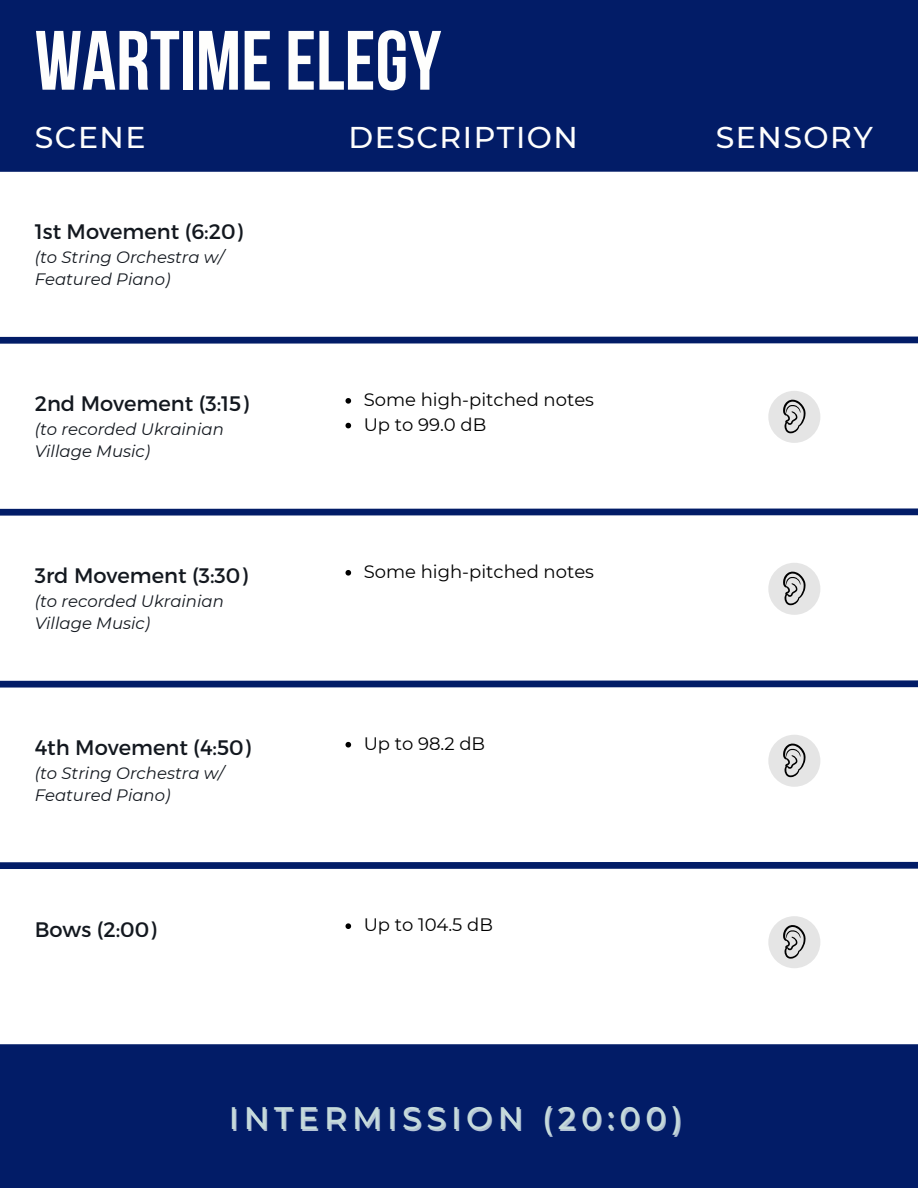
<style>
.page{position:relative;width:918px;height:1188px;background:#fff}
.page>*{position:absolute;margin:0;border:0;box-sizing:border-box;transform-origin:0 0}
.t1{font:700 84px "Bebas Neue";color:#fefefd}
.t2{font:500 31.05px "Montserrat";letter-spacing:.17em;color:rgb(236 247 248/.77)}
.t3{font:500 30px "Montserrat";letter-spacing:.05em;color:#fefefd}
.t4{font:21px "Montserrat";color:#13181f}
.t5{font:18px "Montserrat";color:#000}
.t6{font:italic 16.5px/22.5px "Montserrat";color:#13181f}
</style>
<div class="page">
<div style="left:0;top:0;width:918px;height:172px;background:#021c67"></div>
<div style="left:0;top:337px;width:918px;height:7px;background:#021c67"></div>
<div style="left:0;top:508px;width:918px;height:8px;background:#021c67"></div>
<div style="left:0;top:680px;width:918px;height:8px;background:#021c67"></div>
<div style="left:0;top:862px;width:918px;height:7px;background:#021c67"></div>
<div style="left:768px;top:391px;width:52px;height:52px;background:#e5e5e5;border-radius:50%"></div>
<svg style="left:783px;top:400px;width:23px;height:33px"></svg>
<svg style="left:346px;top:398px;width:5px;height:6px"></svg>
<svg style="left:346px;top:423px;width:5px;height:5px"></svg>
<div style="left:768px;top:563px;width:52px;height:52px;background:#e5e5e5;border-radius:50%"></div>
<svg style="left:783px;top:572px;width:23px;height:33px"></svg>
<svg style="left:346px;top:570px;width:5px;height:6px"></svg>
<div style="left:768px;top:735px;width:52px;height:52px;background:#e5e5e5;border-radius:50%"></div>
<svg style="left:783px;top:743px;width:23px;height:34px"></svg>
<svg style="left:346px;top:742px;width:5px;height:6px"></svg>
<div style="left:768px;top:916px;width:52px;height:52px;background:#e5e5e5;border-radius:50%"></div>
<svg style="left:783px;top:925px;width:23px;height:34px"></svg>
<svg style="left:346px;top:923px;width:5px;height:6px"></svg>
<div style="left:0;top:1044px;width:918px;height:144px;background:#021c67"></div>
<p class="t1" style="left:35px;top:27px;width:408px">WARTIME ELEGY</p>
<p class="t3" style="left:35px;top:119px;width:112px">SCENE</p>
<p class="t3" style="left:348px;top:119px;width:231px">DESCRIPTION</p>
<p class="t3" style="left:716px;top:119px;width:159px">SENSORY</p>
<p class="t4" style="left:35px;top:218px;width:210px">1st Movement (6:20)</p>
<p class="t6" style="left:35px;top:246px;width:191px">(to String Orchestra w/<br>Featured Piano)</p>
<p class="t4" style="left:35px;top:390px;width:215px">2nd Movement (3:15)</p>
<p class="t6" style="left:35px;top:418px;width:191px">(to recorded Ukrainian<br>Village Music)</p>
<p class="t4" style="left:35px;top:562px;width:214px">3rd Movement (3:30)</p>
<p class="t6" style="left:35px;top:590px;width:191px">(to recorded Ukrainian<br>Village Music)</p>
<p class="t4" style="left:35px;top:734px;width:218px">4th Movement (4:50)</p>
<p class="t6" style="left:35px;top:762px;width:191px">(to String Orchestra w/<br>Featured Piano)</p>
<p class="t5" style="left:364px;top:388px;width:232px">Some high-pitched notes</p>
<p class="t5" style="left:364px;top:413px;width:124px">Up to 99.0 dB</p>
<p class="t5" style="left:364px;top:560px;width:232px">Some high-pitched notes</p>
<p class="t5" style="left:364px;top:732px;width:123px">Up to 98.2 dB</p>
<p class="t4" style="left:35px;top:915px;width:123px">Bows (2:00)</p>
<p class="t5" style="left:364px;top:914px;width:131px">Up to 104.5 dB</p>
<p class="t2" style="left:230px;top:1101px;width:455px">INTERMISSION (20:00)</p>
</div>
